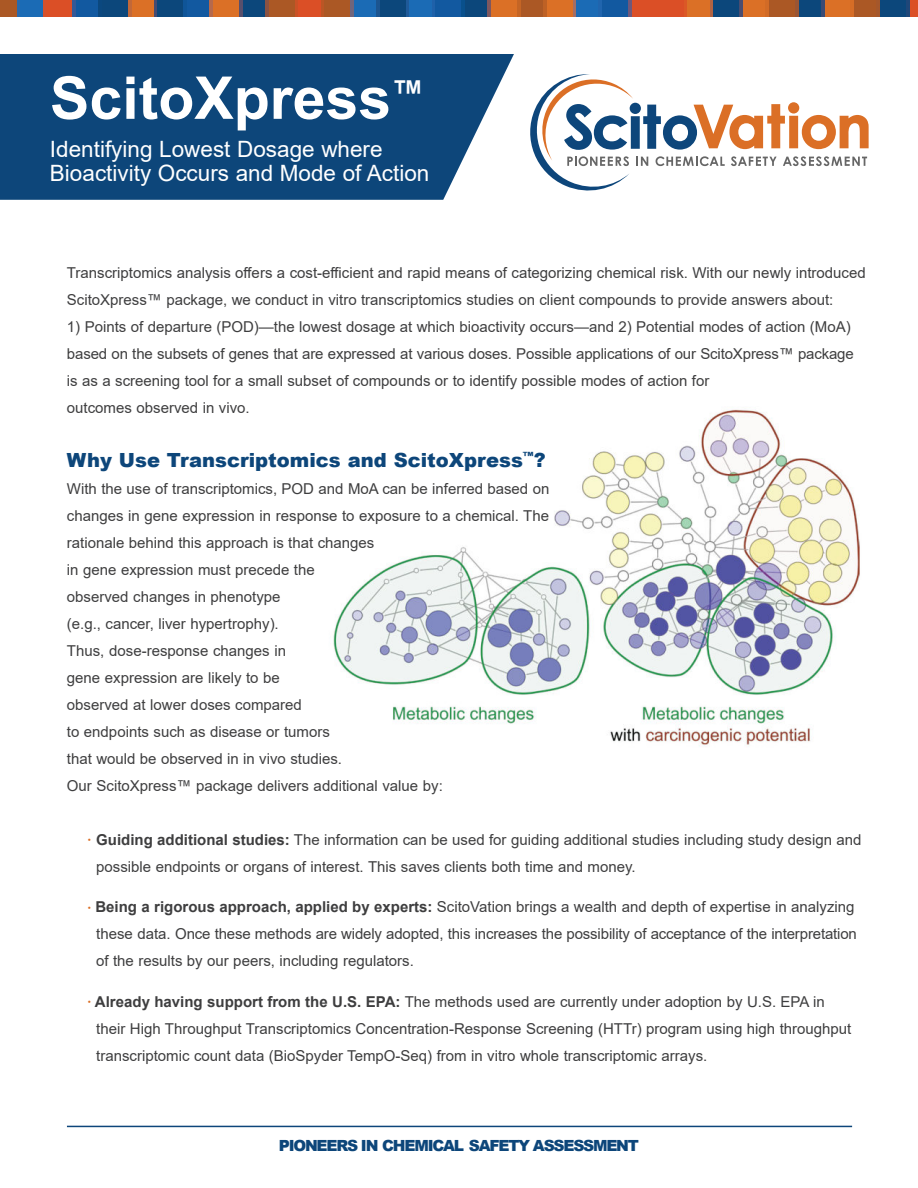
<style>
.page{position:relative;width:918px;height:1188px;background:#fff}
.page>*{position:absolute;margin:0;border:0;box-sizing:border-box;transform-origin:0 0}
.t1{font:700 59.1px "Arial";color:#fff}
.t2{font:22.5px/24.3px "Arial";color:#fff}
.t3{font:900 19.5px "Arial";color:#0d467a}
.t4{font:900 15.3px "Arial";letter-spacing:-.08em;color:#0d467a}
.t5{font:15px/27px "Arial";color:#3e3e3f}
.s1{font-size:9px;color:#db7027}
.s2{font-weight:700}
</style>
<div class="page">
<svg style="left:0;top:0;width:918px;height:17px;background:#715a5a"></svg>
<img style="left:333px;top:409px;width:527px;height:338px">
<svg style="left:0;top:54px;width:514px;height:146px;background:#1d5283"></svg>
<hr style="left:67px;top:1126px;width:785px;height:1px;background:#0d467a">
<svg style="left:530px;top:74px;width:339px;height:117px"></svg>
<h1 class="t1" style="left:50px;top:76px;width:376px">ScitoXpress<sup>™</sup></h1>
<h2 class="t2" style="left:50px;top:139px;width:381px">Identifying Lowest Dosage where<br>Bioactivity Occurs and Mode of Action</h2>
<p class="t5" style="left:67px;top:260px;width:800px">Transcriptomics analysis offers a cost-efficient and rapid means of categorizing chemical risk. With our newly introduced<br>ScitoXpress™ package, we conduct in vitro transcriptomics studies on client compounds to provide answers about:</p>
<p class="t5" style="left:67px;top:314px;width:788px">1) Points of departure (POD)—the lowest dosage at which bioactivity occurs—and 2) Potential modes of action (MoA) based on the subsets of genes that are expressed at various doses. Possible applications of our ScitoXpress™ package is as a screening tool for a small subset of compounds or to identify possible modes of action for<br>outcomes observed in vivo.</p>
<h3 class="t3" style="left:67px;top:453px;width:480px">Why Use Transcriptomics and ScitoXpress<sup>™</sup>?</h3>
<p class="t5" style="left:67px;top:476px;width:484px">With the use of transcriptomics, POD and MoA can be inferred based on changes in gene expression in response to exposure to a chemical. The rationale behind this approach is that changes<br>in gene expression must precede the<br>observed changes in phenotype<br>(e.g., cancer, liver hypertrophy).<br>Thus, dose-response changes in<br>gene expression are likely to be<br>observed at lower doses compared<br>to endpoints such as disease or tumors<br>that would be observed in in vivo studies.<br>Our ScitoXpress™ package delivers additional value by:</p>
<p class="t5" style="left:96px;top:827px;width:767px;text-indent:-8px"><span class="s1">•</span> <span class="s2">Guiding additional studies:</span> The information can be used for guiding additional studies including study design and possible endpoints or organs of interest. This saves clients both time and money.</p>
<p class="t5" style="left:96px;top:895px;width:762px;text-indent:-8px"><span class="s1">•</span> <span class="s2">Being a rigorous approach, applied by experts:</span> ScitoVation brings a wealth and depth of expertise in analyzing these data. Once these methods are widely adopted, this increases the possibility of acceptance of the interpretation of the results by our peers, including regulators.</p>
<p class="t5" style="left:96px;top:989px;width:757px;text-indent:-8px"><span class="s1">•</span> <span class="s2">Already having support from the U.S. EPA:</span> The methods used are currently under adoption by U.S. EPA in their High Throughput Transcriptomics Concentration-Response Screening (HTTr) program using high throughput transcriptomic count data (BioSpyder TempO-Seq) from in vitro whole transcriptomic arrays.</p>
<p class="t4" style="left:279px;top:1140px;width:362px">PIONEERS IN CHEMICAL SAFETY ASSESSMENT</p>
</div>
